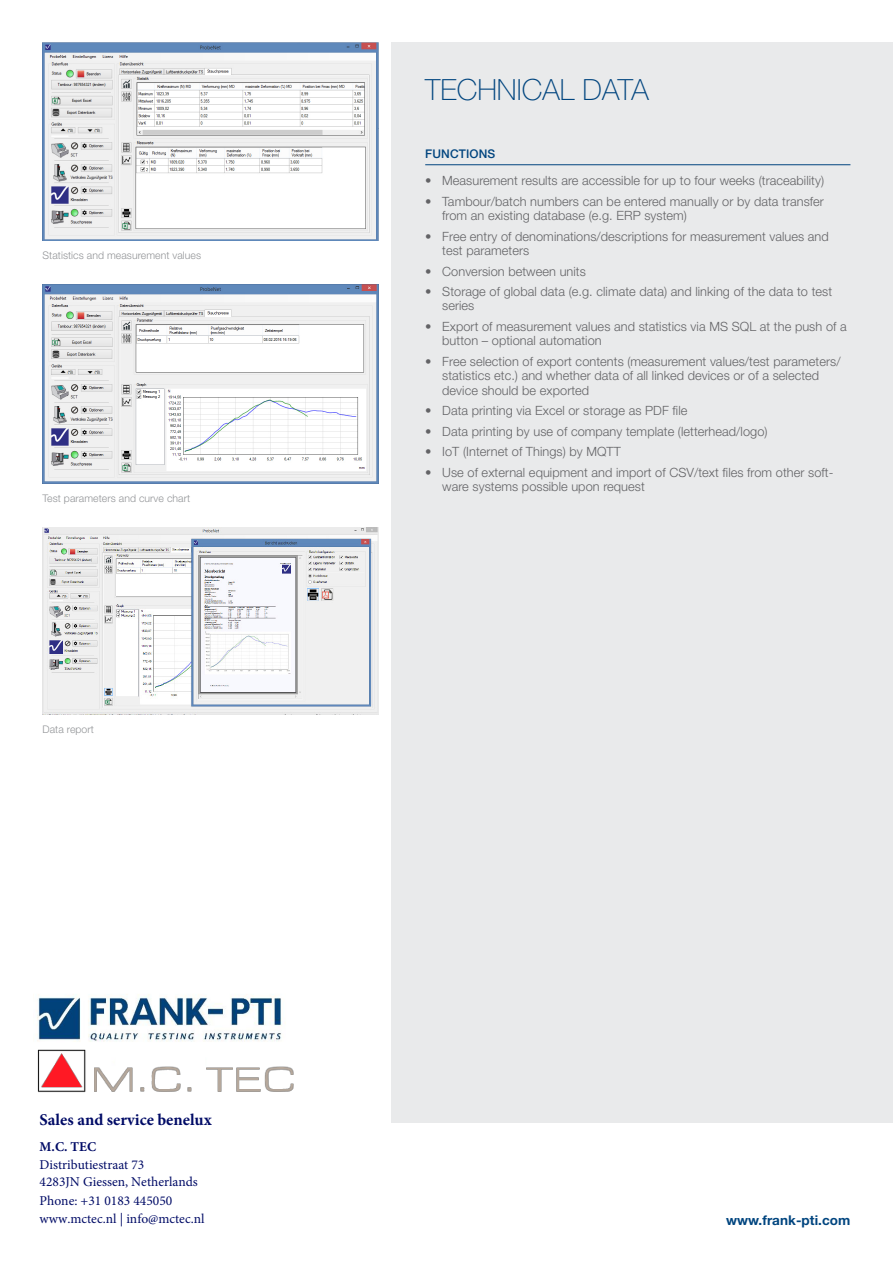
<style>
.page{position:relative;width:893px;height:1263px;background:#fff}
.page>*{position:absolute;margin:0;border:0;box-sizing:border-box;transform-origin:0 0}
.t1{font:100 29.25px "Helvetica Neue";color:#01457f}
.t2{font:700 16.5px "Minion Pro";color:#000b66}
.t3{font:13.5px/17.5px "Minion Pro";color:#000b66}
.t4{font:700 13.5px "Helvetica Neue";letter-spacing:.005em;color:#01457f}
.t5{font:700 13.5px "Minion Pro";color:#000b66}
.t6{font:300 12.75px/14.2px "Helvetica Neue";letter-spacing:.005em;color:#636366}
.t7{font:500 12px "Helvetica Neue";letter-spacing:.01em;color:#01457f}
.t8{font:300 10.5px "Helvetica Neue";letter-spacing:.005em;color:#939598}
</style>
<div class="page">
<div style="left:391px;top:43px;width:502px;height:1080px;background:#e9eaeb"></div>
<hr style="left:425px;top:164px;width:425px;height:1px;background:#01457f">
<img style="left:43px;top:43px;width:335px;height:198px">
<img style="left:43px;top:285px;width:335px;height:199px">
<img style="left:43px;top:527px;width:335px;height:188px">
<img style="left:37px;top:994px;width:245px;height:48px">
<img style="left:37px;top:1049px;width:257px;height:44px">
<p class="t8" style="left:43px;top:249px;width:160px">Statistics and measurement values</p>
<p class="t8" style="left:43px;top:491px;width:149px">Test parameters and curve chart</p>
<p class="t8" style="left:43px;top:723px;width:53px">Data report</p>
<p class="t2" style="left:40px;top:1108px;width:174px">Sales and service benelux</p>
<p class="t5" style="left:40px;top:1137px;width:58px">M.C. TEC</p>
<p class="t3" style="left:40px;top:1155px;width:160px">Distributiestraat 73<br>4283JN Giessen, Netherlands</p>
<p class="t3" style="left:40px;top:1192px;width:166px">Phone: +31 0183 445050 www.mctec.nl | info@mctec.nl</p>
<h1 class="t1" style="left:425px;top:73px;width:175px">TECHNICAL DATA</h1>
<p class="t7" style="left:425px;top:147px;width:72px">FUNCTIONS</p>
<p class="t6" style="left:425px;top:173px;width:400px">• Measurement results are accessible for up to four weeks (traceability)</p>
<p class="t6" style="left:442px;top:194px;width:383px;text-indent:-17px">• Tambour/batch numbers can be entered manually or by data transfer from an existing database (e.g. ERP system)</p>
<p class="t6" style="left:442px;top:229px;width:388px;text-indent:-17px">• Free entry of denominations/descriptions for measurement values and test parameters</p>
<p class="t6" style="left:425px;top:264px;width:162px">• Conversion between units</p>
<p class="t6" style="left:442px;top:284px;width:391px;text-indent:-17px">• Storage of global data (e.g. climate data) and linking of the data to test series</p>
<p class="t6" style="left:442px;top:319px;width:406px;text-indent:-17px">• Export of measurement values and statistics via MS SQL at the push of a button – optional automation</p>
<p class="t6" style="left:442px;top:354px;width:400px;text-indent:-17px">• Free selection of export contents (measurement values/test parameters/ statistics etc.) and whether data of all linked devices or of a selected device should be exported</p>
<p class="t6" style="left:425px;top:403px;width:264px">• Data printing via Excel or storage as PDF file</p>
<p class="t6" style="left:425px;top:424px;width:344px">• Data printing by use of company template (letterhead/logo)</p>
<p class="t6" style="left:425px;top:444px;width:197px">• IoT (Internet of Things) by MQTT</p>
<p class="t6" style="left:442px;top:465px;width:393px;text-indent:-17px">• Use of external equipment and import of CSV/text files from other soft&shy;ware systems possible upon request</p>
<p class="t4" style="left:726px;top:1211px;width:126px">www.frank-pti.com</p>
</div>
